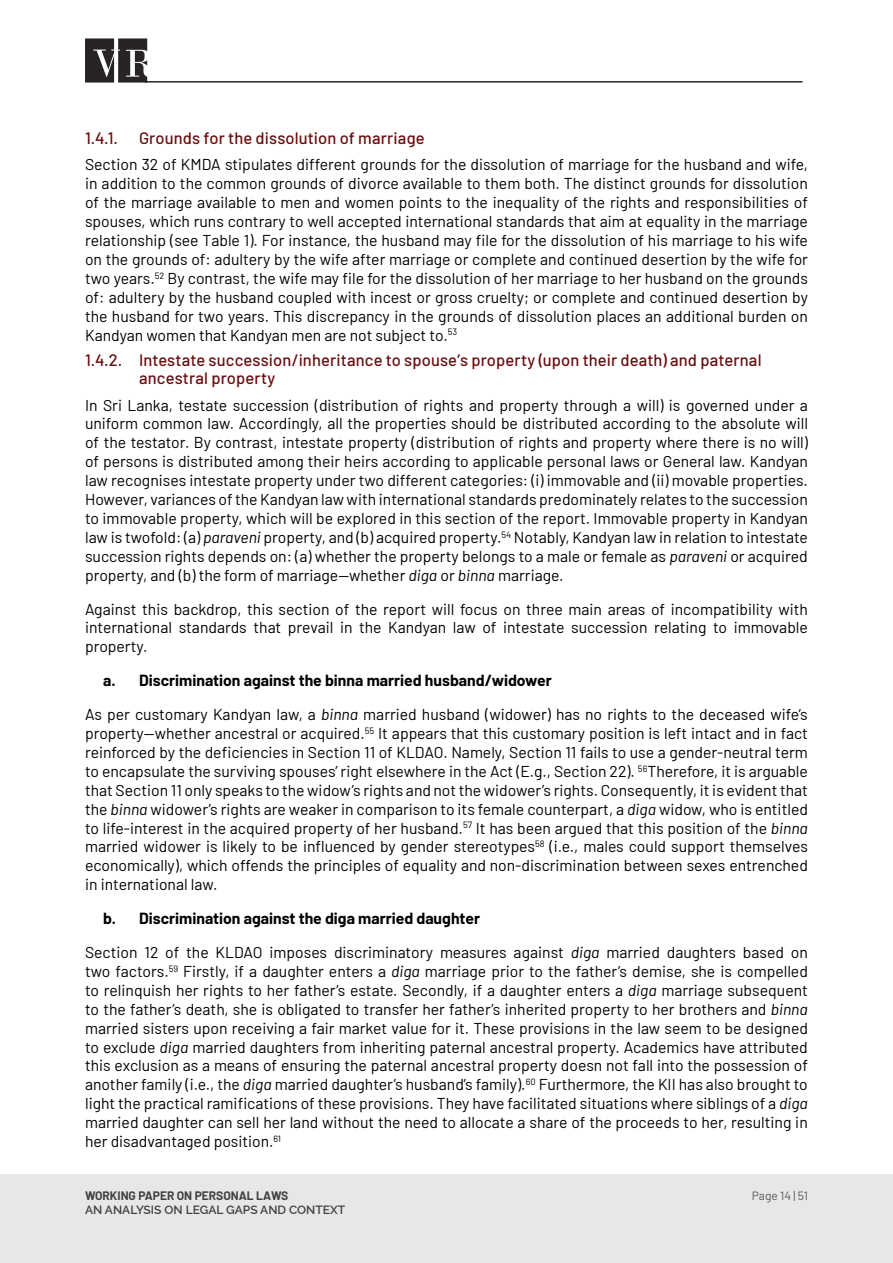
<style>
.page{position:relative;width:893px;height:1263px;background:#fff}
.page>*{position:absolute;margin:0;border:0;box-sizing:border-box;transform-origin:0 0}
.t1{font:500 16.5px/18px "Barlow";letter-spacing:.005em;color:#680c0d}
.t2{font:15.75px/18.9px "Barlow";color:#000;text-align:justify}
.t3{font:600 12px "Raleway";color:#414042}
.t4{font:700 12px "Barlow";color:#414042}
.t5{font:12px "Barlow";color:#58595b}
.s1{font-style:italic}
.s2{font-weight:700}
</style>
<div class="page">
<div style="left:0;top:1175px;width:893px;height:88px;background:#e6e7e8"></div>
<hr style="left:144px;top:81px;width:658px;height:2px;background:#282425">
<svg style="left:85px;top:38px;width:62px;height:45px"></svg>
<p class="t1" style="left:85px;top:128px;width:32px">1.4.1.</p>
<p class="t1" style="left:139px;top:128px;width:287px">Grounds for the dissolution of marriage</p>
<p class="t2" style="left:85px;top:154px;width:724px">Section 32 of KMDA stipulates different grounds for the dissolution of marriage for the husband and wife, in addition to the common grounds of divorce available to them both. The distinct grounds for dissolution of the marriage available to men and women points to the inequality of the rights and responsibilities of spouses, which runs contrary to well accepted international standards that aim at equality in the marriage relationship (see Table 1). For instance, the husband may file for the dissolution of his marriage to his wife on the grounds of: adultery by the wife after marriage or complete and continued desertion by the wife for two years.<sup>52</sup> By contrast, the wife may file for the dissolution of her marriage to her husband on the grounds of: adultery by the husband coupled with incest or gross cruelty; or complete and continued desertion by the husband for two years. This discrepancy in the grounds of dissolution places an additional burden on Kandyan women that Kandyan men are not subject to.<sup>53</sup></p>
<p class="t1" style="left:139px;top:350px;width:624px;text-indent:-54px">1.4.2. Intestate succession/inheritance to spouse’s property (upon their death) and paternal ancestral property</p>
<p class="t2" style="left:85px;top:394px;width:724px">In Sri Lanka, testate succession (distribution of rights and property through a will) is governed under a uniform common law. Accordingly, all the properties should be distributed according to the absolute will of the testator. By contrast, intestate property (distribution of rights and property where there is no will) of persons is distributed among their heirs according to applicable personal laws or General law. Kandyan law recognises intestate property under two different categories: (i) immovable and (ii) movable properties.<br>However, variances of the Kandyan law with international standards predominately relates to the succession to immovable property, which will be explored in this section of the report. Immovable property in Kandyan law is twofold: (a) <span class="s1">paraveni</span> property, and (b) acquired property.<sup>54</sup> Notably, Kandyan law in relation to intestate succession rights depends on: (a) whether the property belongs to a male or female as <span class="s1">paraveni</span> or acquired property, and (b) the form of marriage—whether <span class="s1">diga</span> or <span class="s1">binna</span> marriage.</p>
<p class="t2" style="left:85px;top:598px;width:724px">Against this backdrop, this section of the report will focus on three main areas of incompatibility with international standards that prevail in the Kandyan law of intestate succession relating to immovable property.</p>
<p class="t2" style="left:85px;top:662px;width:724px;line-height:33.9px;text-indent:18px"><span class="s2">a. Discrimination against the binna married husband/widower<br></span>As per customary Kandyan law, a <span class="s1">binna</span> married husband (widower) has no rights to the deceased wife’s</p>
<p class="t2" style="left:85px;top:723px;width:724px">property—whether ancestral or acquired.<sup>55</sup> It appears that this customary position is left intact and in fact reinforced by the deficiencies in Section 11 of KLDAO. Namely, Section 11 fails to use a gender-neutral term to encapsulate the surviving spouses’ right elsewhere in the Act (E.g., Section 22). <sup>56</sup>Therefore, it is arguable that Section 11 only speaks to the widow’s rights and not the widower’s rights. Consequently, it is evident that the <span class="s1">binna</span> widower’s rights are weaker in comparison to its female counterpart, a <span class="s1">diga</span> widow, who is entitled to life-interest in the acquired property of her husband.<sup>57</sup> It has been argued that this position of the <span class="s1">binna </span>married widower is likely to be influenced by gender stereotypes<sup>58</sup> (i.e., males could support themselves economically), which offends the principles of equality and non-discrimination between sexes entrenched in international law.</p>
<p class="t2" style="left:85px;top:900px;width:724px;line-height:33.9px;text-indent:18px"><span class="s2">b. Discrimination against the diga married daughter<br></span>Section 12 of the KLDAO imposes discriminatory measures against <span class="s1">diga</span> married daughters based on</p>
<p class="t2" style="left:85px;top:961px;width:724px">two factors.<sup>59</sup> Firstly, if a daughter enters a <span class="s1">diga</span> marriage prior to the father’s demise, she is compelled to relinquish her rights to her father’s estate. Secondly, if a daughter enters a <span class="s1">diga</span> marriage subsequent to the father’s death, she is obligated to transfer her father’s inherited property to her brothers and <span class="s1">binna </span>married sisters upon receiving a fair market value for it. These provisions in the law seem to be designed to exclude <span class="s1">diga</span> married daughters from inheriting paternal ancestral property. Academics have attributed this exclusion as a means of ensuring the paternal ancestral property doesn not fall into the possession of another family (i.e., the <span class="s1">diga</span> married daughter’s husband’s family).<sup>60</sup> Furthermore, the KII has also brought to light the practical ramifications of these provisions. They have facilitated situations where siblings of a <span class="s1">diga </span>married daughter can sell her land without the need to allocate a share of the proceeds to her, resulting in her disadvantaged position.<sup>61</sup></p>
<p class="t4" style="left:85px;top:1186px;width:205px">WORKING PAPER ON PERSONAL LAWS</p>
<p class="t3" style="left:85px;top:1200px;width:262px">AN ANALYSIS ON LEGAL GAPS AND CONTEXT</p>
<p class="t5" style="left:752px;top:1186px;width:58px">Page 14 | 51</p>
</div>
